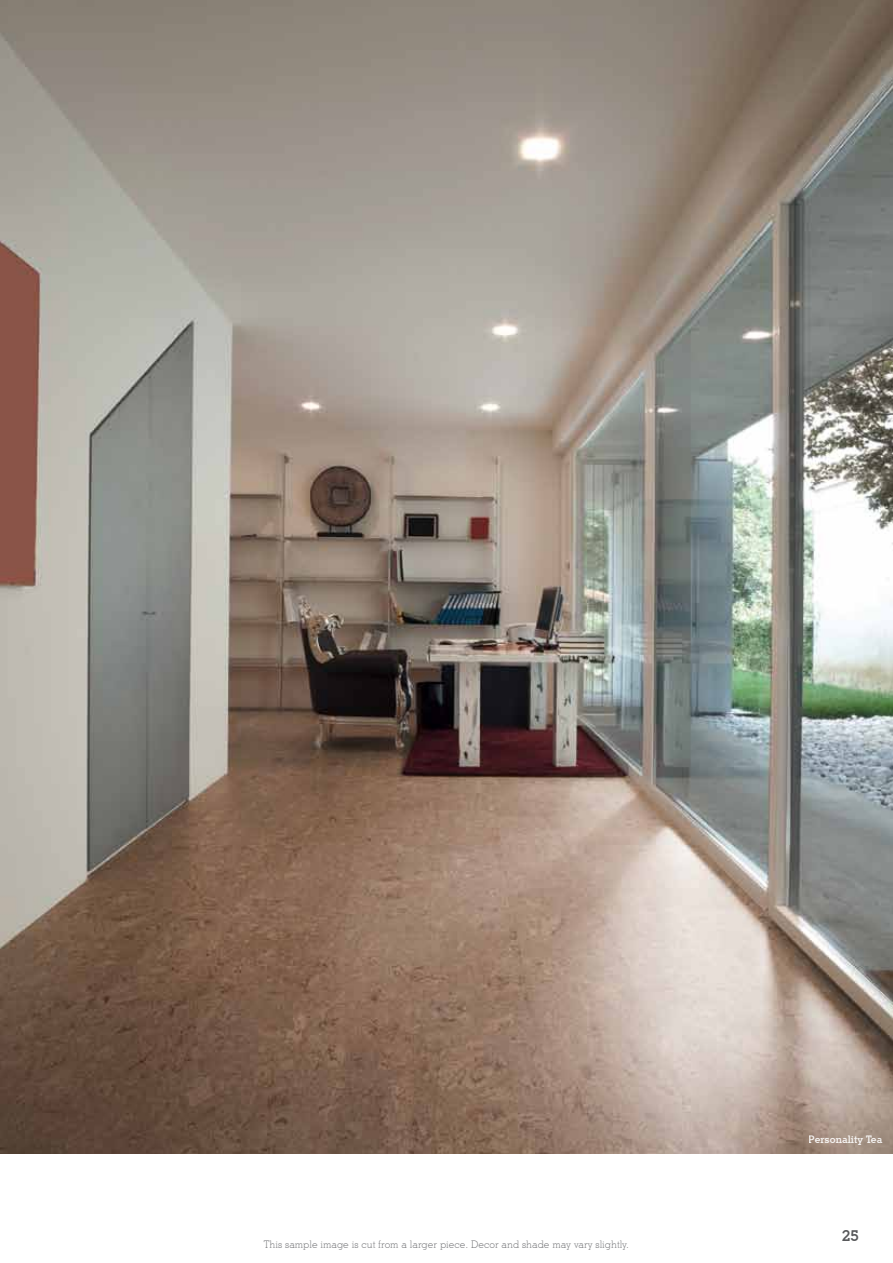
<style>
.page{position:relative;width:893px;height:1263px;background:#fff}
.page>*{position:absolute;margin:0;border:0;box-sizing:border-box;transform-origin:0 0}
.t1{font:700 15px "Stymie BT";color:#58595b}
.t2{font:300 10.5px "Stymie BT";color:#6d6e71}
.t3{font:700 10.5px "Stymie BT";color:#fff}
</style>
<div class="page">
<img style="left:0;top:0;width:893px;height:1153px">
<p class="t2" style="left:264px;top:1237px;width:367px">This sample image is cut from a larger piece. Decor and shade may vary slightly.</p>
<p class="t3" style="left:809px;top:1132px;width:75px">Personality Tea</p>
<h1 class="t1" style="left:842px;top:1226px;width:18px">25</h1>
</div>
